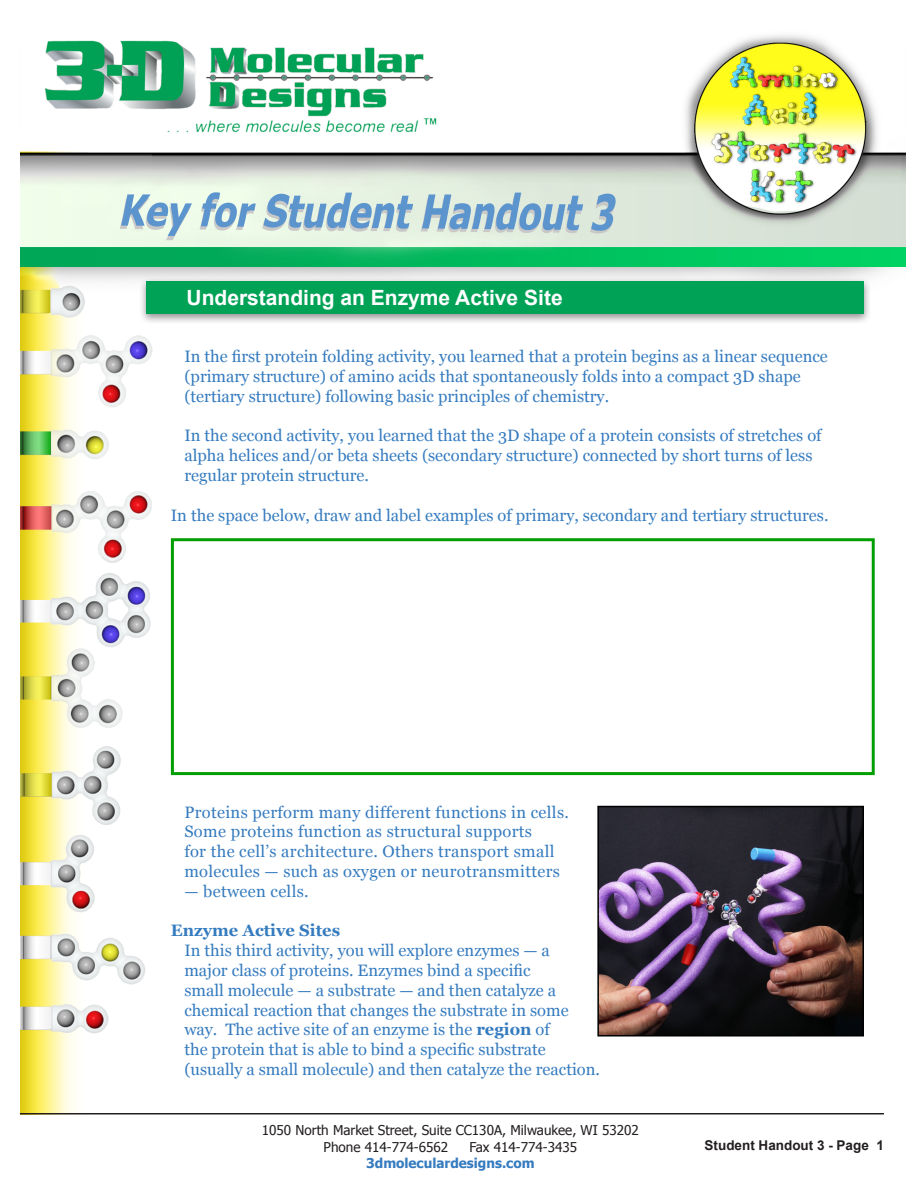
<style>
.page{position:relative;width:918px;height:1188px;background:#fff}
.page>*{position:absolute;margin:0;border:0;box-sizing:border-box;transform-origin:0 0}
.White_Headin{font:700 21px "Arial";color:#fff}
.BODY{font:16.5px/19.8px "Georgia";color:#357bbf}
.BODY-2{font:16.5px/19.8px "Georgia";letter-spacing:.02em;color:#357bbf}
.head{font:700 16.5px "Georgia";color:#357bbf}
.t1{font:13.5px "Tahoma";color:#231f20}
.t2{font:700 13.5px "Tahoma";color:#357bbf}
.t3{font:700 13.5px "Arial";color:#231f20}
.s1{font-weight:700}
</style>
<div class="page">
<img style="left:20px;top:35px;width:886px;height:1078px">
<svg style="left:120px;top:194px;width:72px;height:46px;background:#bad4dc"></svg>
<svg style="left:200px;top:192px;width:56px;height:39px;background:#b5d0db"></svg>
<svg style="left:262px;top:193px;width:151px;height:39px;background:#a9c6d6"></svg>
<svg style="left:421px;top:193px;width:162px;height:40px;background:#a7c3d4"></svg>
<svg style="left:590px;top:194px;width:26px;height:40px"></svg>
<div style="left:139px;top:277px;width:733px;height:48px;background:#231f20;opacity:.5"></div>
<div style="left:147px;top:282px;width:717px;height:32px;background:#00a256"></div>
<img style="left:600px;top:809px;width:261px;height:224px">
<div style="left:597px;top:806px;width:267px;height:230px;border:2px solid #000"></div>
<div style="left:171px;top:538px;width:704px;height:237px;background:#fff;border:3px solid #009e00"></div>
<hr style="left:20px;top:1113px;width:864px;height:1px;background:#231f20">
<p class="White_Headin" style="left:187px;top:283px;width:378px">Understanding an Enzyme Active Site</p>
<p class="BODY" style="left:184px;top:347px;width:645px">In the first protein folding activity, you learned that a protein begins as a linear sequence (primary structure) of amino acids that spontaneously folds into a compact 3D shape (tertiary structure) following basic principles of chemistry.</p>
<p class="BODY" style="left:184px;top:426px;width:639px">In the second activity, you learned that the 3D shape of a protein consists of stretches of alpha helices and/or beta sheets (secondary structure) connected by short turns of less regular protein structure.</p>
<p class="BODY" style="left:171px;top:505px;width:659px">In the space below, draw and label examples of primary, secondary and tertiary structures.</p>
<p class="BODY-2" style="left:184px;top:802px;width:386px">Proteins perform many different functions in cells.<br>Some proteins function as structural supports<br>for the cell’s architecture. Others transport small molecules — such as oxygen or neurotransmitters</p>
<p class="BODY-2" style="left:184px;top:881px;width:126px">— between cells.</p>
<p class="head" style="left:171px;top:920px;width:171px">Enzyme Active Sites</p>
<p class="BODY" style="left:184px;top:941px;width:417px">In this third activity, you will explore enzymes — a<br>major class of proteins. Enzymes bind a specific<br>small molecule — a substrate — and then catalyze a chemical reaction that changes the substrate in some way. The active site of an enzyme is the <span class="s1">region</span> of<br>the protein that is able to bind a specific substrate (usually a small molecule) and then catalyze the reaction.</p>
<p class="t1" style="left:262px;top:1121px;width:379px">1050 North Market Street, Suite CC130A, Milwaukee, WI 53202</p>
<p class="t1" style="left:324px;top:1138px;width:126px">Phone 414-774-6562</p>
<p class="t1" style="left:469px;top:1138px;width:109px">Fax 414-774-3435</p>
<p class="t2" style="left:366px;top:1153px;width:170px">3dmoleculardesigns.com</p>
<p class="t3" style="left:705px;top:1136px;width:181px">Student Handout 3 - Page 1</p>
</div>
